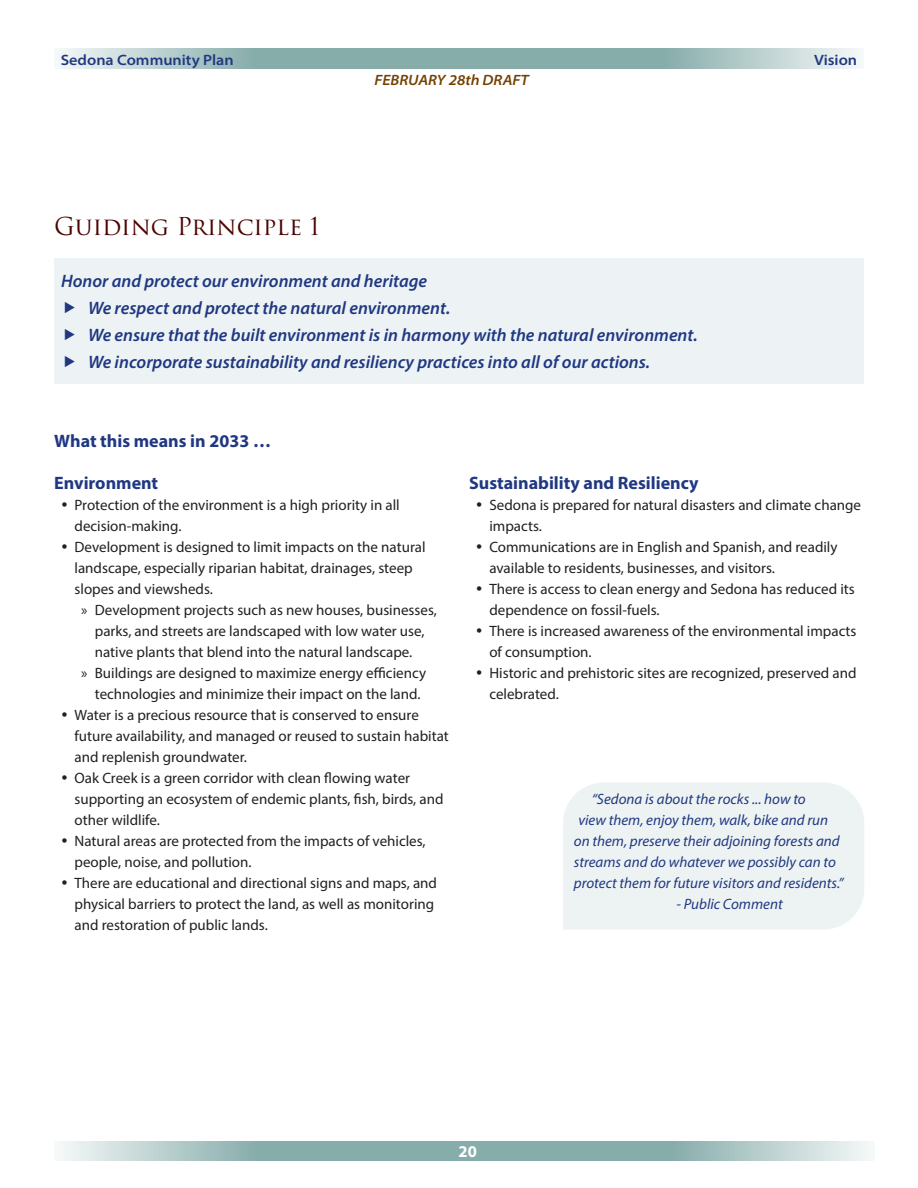
<style>
.page{position:relative;width:918px;height:1188px;background:#fff}
.page>*{position:absolute;margin:0;border:0;box-sizing:border-box;transform-origin:0 0}
.t1{font:24px "Trajan Pro 3";color:#4c0300}
.Bulleted_List{font:italic 600 18px "Myriad Pro";color:#203882}
.text_block{font:700 18px "Myriad Pro";color:#203882}
.Bulleted_List-2{font:700 18px "Myriad Pro";color:#203882}
.t2{font:700 16.5px "Myriad Pro";color:#fff}
.t3{font:15px/21px "Myriad Pro";color:#231f20}
.Quote_Box{font:italic 15px "Myriad Pro";color:#203882}
.t4{font:600 semi-expanded 15px "Myriad Pro";color:#203882}
.t5{font:italic 600 semi-expanded 15px "Myriad Pro";color:#734102}
</style>
<div class="page">
<svg style="left:59px;top:48px;width:801px;height:20px;fill:#87adab"></svg>
<svg style="left:59px;top:1141px;width:811px;height:20px;fill:#87adab"></svg>
<div style="left:54px;top:258px;width:810px;height:126px;background:#edf3f4"></div>
<div style="left:563px;top:783px;width:301px;height:146px;background:#edf3f3"></div>
<p class="t4" style="left:61px;top:51px;width:174px">Sedona Community Plan</p>
<p class="t1" style="left:54px;top:210px;width:267px">Guiding Principle 1</p>
<p class="t5" style="left:375px;top:70px;width:156px">FEBRUARY 28th DRAFT</p>
<p class="Bulleted_List" style="left:61px;top:269px;width:368px">Honor and protect our environment and heritage</p>
<p class="Bulleted_List" style="left:88px;top:296px;width:364px">We respect and protect the natural environment.</p>
<p class="Bulleted_List" style="left:88px;top:323px;width:611px">We ensure that the built environment is in harmony with the natural environment.</p>
<p class="Bulleted_List" style="left:88px;top:350px;width:564px">We incorporate sustainability and resiliency practices into all of our actions.</p>
<p class="t4" style="left:814px;top:50px;width:44px">Vision</p>
<p class="text_block" style="left:54px;top:429px;width:218px">What this means in 2033 …</p>
<p class="text_block" style="left:54px;top:471px;width:105px">Environment</p>
<p class="t3" style="left:75px;top:494px;width:327px">Protection of the environment is a high priority in all decision-making.</p>
<p class="t3" style="left:75px;top:536px;width:353px">Development is designed to limit impacts on the natural landscape, especially riparian habitat, drainages, steep slopes and viewsheds.</p>
<p class="t3" style="left:95px;top:599px;width:344px;text-indent:-14px">» Development projects such as new houses, businesses, parks, and streets are landscaped with low water use, native plants that blend into the natural landscape.</p>
<p class="t3" style="left:81px;top:662px;width:346px;text-align:center">» Buildings are designed to maximize energy efficiency technologies and minimize their impact on the land.</p>
<p class="t3" style="left:75px;top:704px;width:376px">Water is a precious resource that is conserved to ensure future availability, and managed or reused to sustain habitat and replenish groundwater.</p>
<p class="t3" style="left:75px;top:767px;width:371px">Oak Creek is a green corridor with clean flowing water supporting an ecosystem of endemic plants, fish, birds, and other wildlife.</p>
<p class="t3" style="left:75px;top:830px;width:353px">Natural areas are protected from the impacts of vehicles, people, noise, and pollution.</p>
<p class="t3" style="left:75px;top:872px;width:364px">There are educational and directional signs and maps, and physical barriers to protect the land, as well as monitoring and restoration of public lands.</p>
<p class="Bulleted_List-2" style="left:469px;top:471px;width:231px">Sustainability and Resiliency</p>
<p class="t3" style="left:489px;top:494px;width:373px">Sedona is prepared for natural disasters and climate change impacts.</p>
<p class="t3" style="left:489px;top:536px;width:350px">Communications are in English and Spanish, and readily available to residents, businesses, and visitors.</p>
<p class="t3" style="left:489px;top:578px;width:367px">There is access to clean energy and Sedona has reduced its dependence on fossil-fuels.</p>
<p class="t3" style="left:489px;top:620px;width:369px">There is increased awareness of the environmental impacts of consumption.</p>
<p class="t3" style="left:489px;top:662px;width:369px">Historic and prehistoric sites are recognized, preserved and celebrated.</p>
<p class="Quote_Box" style="left:592px;top:789px;width:215px">“Sedona is about the rocks ... how to</p>
<p class="Quote_Box" style="left:578px;top:810px;width:251px">view them, enjoy them, walk, bike and run</p>
<p class="Quote_Box" style="left:574px;top:831px;width:267px">on them, preserve their adjoining forests and</p>
<p class="Quote_Box" style="left:574px;top:852px;width:263px">streams and do whatever we possibly can to</p>
<p class="Quote_Box" style="left:574px;top:873px;width:271px">protect them for future visitors and residents.”</p>
<p class="Quote_Box" style="left:676px;top:894px;width:108px">- Public Comment</p>
<p class="t2" style="left:459px;top:1140px;width:20px">20</p>
</div>
